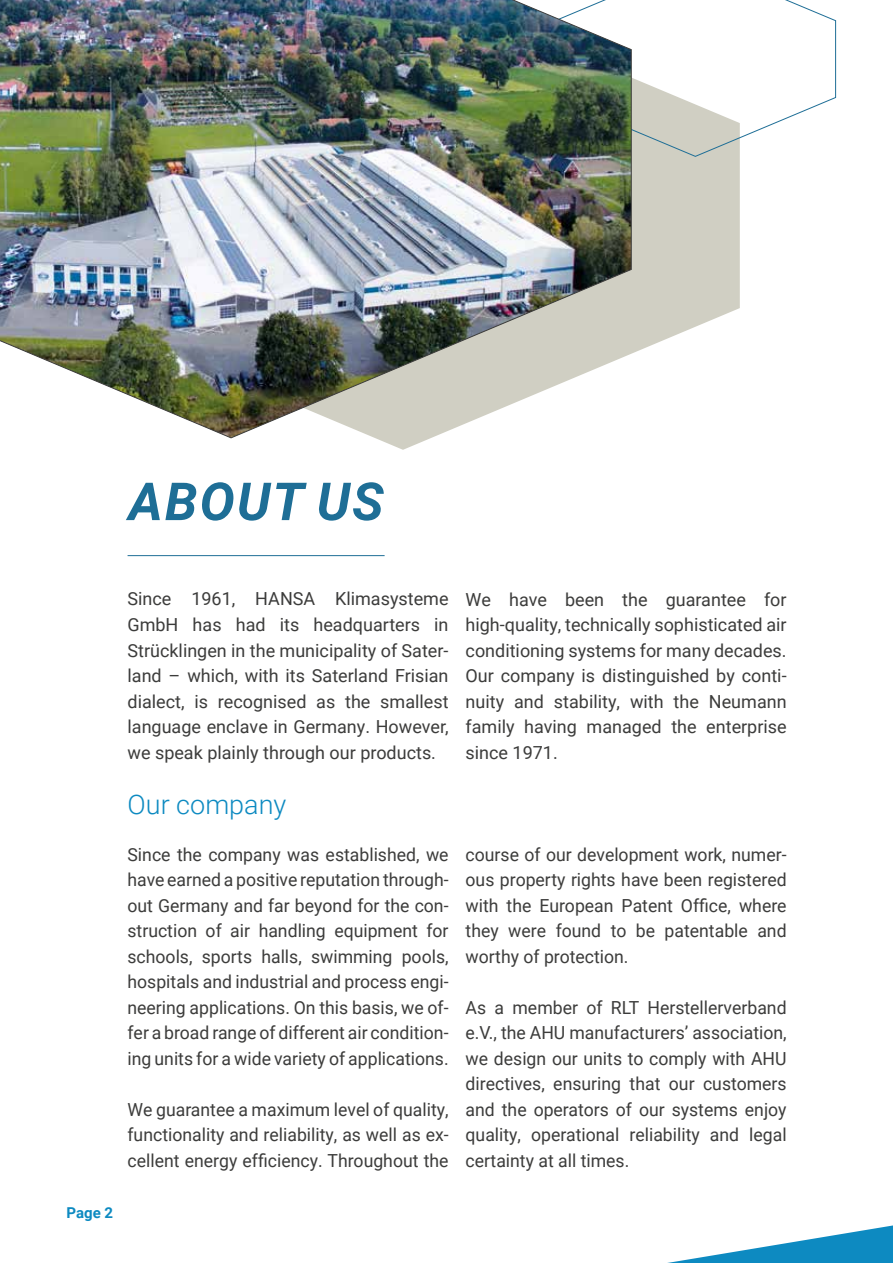
<style>
.page{position:relative;width:893px;height:1263px;background:#fff}
.page>*{position:absolute;margin:0;border:0;box-sizing:border-box;transform-origin:0 0}
.t1{font:italic 700 52.5px "Roboto";letter-spacing:.035em;color:#1e6e96}
.t2{font:300 27px "Roboto";color:#0d8ac1}
.t3{font:18px/25.5px "Roboto";color:#3c3c3b;text-align:justify}
.t4{font:700 15px "Roboto";color:#0d8ac1}
</style>
<div class="page">
<svg style="left:667px;top:1225px;width:226px;height:38px"></svg>
<svg style="left:230px;top:157px;width:510px;height:293px;fill:#d0cfc3"></svg>
<svg style="left:632px;top:0;width:204px;height:157px"></svg>
<img style="left:0;top:0;width:632px;height:438px">
<hr style="left:128px;top:555px;width:257px;height:1px;background:#1e6e96">
<h1 class="t1" style="left:128px;top:465px;width:257px">ABOUT US</h1>
<p class="t4" style="left:67px;top:1202px;width:48px">Page 2</p>
<p class="t3" style="left:128px;top:586px;width:323px">Since 1961, HANSA Klimasysteme GmbH has had its headquarters in Strücklingen in the municipality of Sater&shy;land – which, with its Saterland Frisian dialect, is recognised as the smallest language enclave in Germany. However, we speak plainly through our products.</p>
<p class="t3" style="left:466px;top:586px;width:323px">We have been the guarantee for high-quality, technically sophisticated air conditioning systems for many decades.<br>Our company is distinguished by conti&shy;nuity and stability, with the Neumann family having managed the enterprise since 1971.</p>
<h2 class="t2" style="left:128px;top:785px;width:160px">Our company</h2>
<p class="t3" style="left:128px;top:841px;width:323px">Since the company was established, we have earned a positive reputation through&shy;out Germany and far beyond for the con&shy;struction of air handling equipment for schools, sports halls, swimming pools, hospitals and industrial and process engi&shy;neering applications. On this basis, we of&shy;fer a broad range of different air condition&shy;ing units for a wide variety of applications.</p>
<p class="t3" style="left:128px;top:1096px;width:323px">We guarantee a maximum level of quality, functionality and reliability, as well as ex&shy;cellent energy efficiency. Throughout the</p>
<p class="t3" style="left:466px;top:841px;width:323px">course of our development work, numer&shy;ous property rights have been registered with the European Patent Office, where they were found to be patentable and worthy of protection.</p>
<p class="t3" style="left:466px;top:994px;width:323px">As a member of RLT Herstellerverband e.V., the AHU manufacturers’ association, we design our units to comply with AHU directives, ensuring that our customers and the operators of our systems enjoy quality, operational reliability and legal certainty at all times.</p>
</div>
